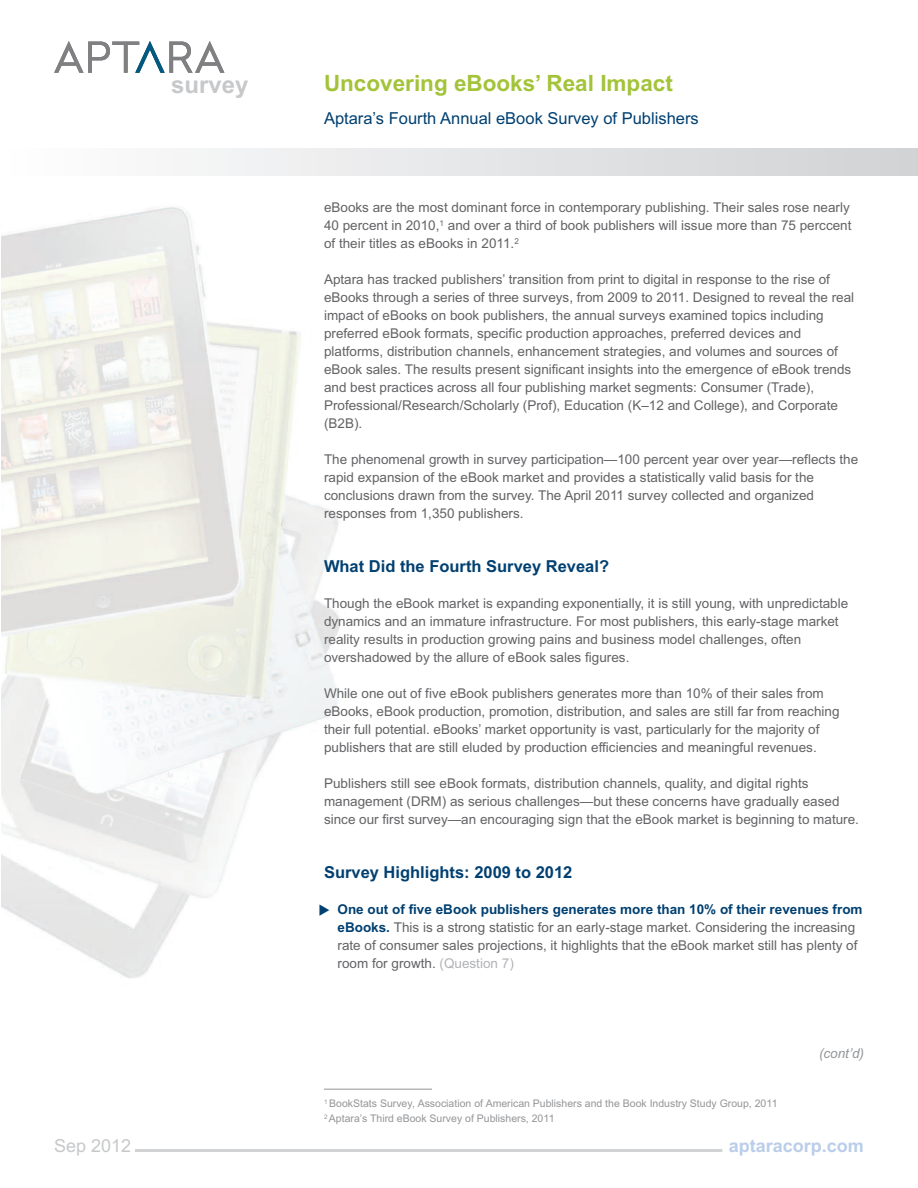
<style>
.page{position:relative;width:918px;height:1188px;background:#fff}
.page>*{position:absolute;margin:0;border:0;box-sizing:border-box;transform-origin:0 0}
.t1{font:700 24px "Arial";color:#c7c8ca}
.t2{font:700 22.5px "Arial";color:#a3c339}
.t3{font:700 18px "Arial";color:#bacde9}
.t4{font:18px "Arial";color:#c7c8ca}
.t5{font:700 16.5px "Arial";color:#004071}
.t6{font:16.5px "Arial";color:#004071}
.t7{font:13.5px/18px "Arial";color:#636366}
.t8{font:italic 13.5px "Arial";color:#939598}
.t9{font:10.5px/15px "Arial";color:#939598}
.s1{font-weight:700;color:#004071}
.s2{color:#b2b3b7}
</style>
<div class="page">
<img style="left:1px;top:207px;width:339px;height:771px">
<svg style="left:54px;top:41px;width:170px;height:32px"></svg>
<hr style="left:135px;top:1149px;width:587px;height:3px;background:#d1d2d4">
<div style="left:0;top:148px;width:918px;height:28px;background:linear-gradient(to right,#fefefe,#d1d2d4)"></div>
<hr style="left:324px;top:1089px;width:108px;height:1px;background:#939598">
<svg style="left:320px;top:905px;width:9px;height:11px"></svg>
<h1 class="t1" style="left:171px;top:71px;width:79px">survey</h1>
<h3 class="t4" style="left:54px;top:1135px;width:79px">Sep 2012</h3>
<h2 class="t2" style="left:324px;top:70px;width:350px">Uncovering eBooks’ Real Impact</h2>
<p class="t6" style="left:324px;top:109px;width:376px">Aptara’s Fourth Annual eBook Survey of Publishers</p>
<p class="t7" style="left:324px;top:199px;width:529px">eBooks are the most dominant force in contemporary publishing. Their sales rose nearly<br>40 percent in 2010,<sup>1</sup> and over a third of book publishers will issue more than 75 perccent of their titles as eBooks in 2011.<sup>2</sup></p>
<p class="t7" style="left:324px;top:271px;width:532px">Aptara has tracked publishers’ transition from print to digital in response to the rise of eBooks through a series of three surveys, from 2009 to 2011. Designed to reveal the real impact of eBooks on book publishers, the annual surveys examined topics including preferred eBook formats, specific production approaches, preferred devices and platforms, distribution channels, enhancement strategies, and volumes and sources of eBook sales. The results present significant insights into the emergence of eBook trends and best practices across all four publishing market segments: Consumer (Trade), Professional/Research/Scholarly (Prof), Education (K–12 and College), and Corporate (B2B).</p>
<p class="t7" style="left:324px;top:451px;width:536px">The phenomenal growth in survey participation—100 percent year over year—reflects the rapid expansion of the eBook market and provides a statistically valid basis for the conclusions drawn from the survey. The April 2011 survey collected and organized responses from 1,350 publishers.</p>
<p class="t5" style="left:324px;top:557px;width:287px">What Did the Fourth Survey Reveal?</p>
<p class="t7" style="left:324px;top:595px;width:526px">Though the eBook market is expanding exponentially, it is still young, with unpredictable dynamics and an immature infrastructure. For most publishers, this early-stage market reality results in production growing pains and business model challenges, often overshadowed by the allure of eBook sales figures.</p>
<p class="t7" style="left:324px;top:685px;width:517px">While one out of five eBook publishers generates more than 10% of their sales from eBooks, eBook production, promotion, distribution, and sales are still far from reaching their full potential. eBooks’ market opportunity is vast, particularly for the majority of publishers that are still eluded by production efficiencies and meaningful revenues.</p>
<p class="t7" style="left:324px;top:775px;width:537px">Publishers still see eBook formats, distribution channels, quality, and digital rights management (DRM) as serious challenges—but these concerns have gradually eased since our first survey—an encouraging sign that the eBook market is beginning to mature.</p>
<p class="t5" style="left:324px;top:863px;width:250px">Survey Highlights: 2009 to 2012</p>
<p class="t7" style="left:337px;top:901px;width:527px"><span class="s1">One out of five eBook publishers generates more than 10% of their revenues from eBooks.</span> This is a strong statistic for an early-stage market. Considering the increasing rate of consumer sales projections, it highlights that the eBook market still has plenty of room for growth. <span class="s2">(Question 7)</span></p>
<p class="t9" style="left:324px;top:1096px;width:455px"><sup>1</sup> BookStats Survey, Association of American Publishers and the Book Industry Study Group, 2011<br><sup>2</sup> Aptara’s Third eBook Survey of Publishers, 2011</p>
<p class="t8" style="left:819px;top:1046px;width:47px">(cont’d)</p>
<h3 class="t3" style="left:729px;top:1135px;width:137px">aptaracorp.com</h3>
</div>
